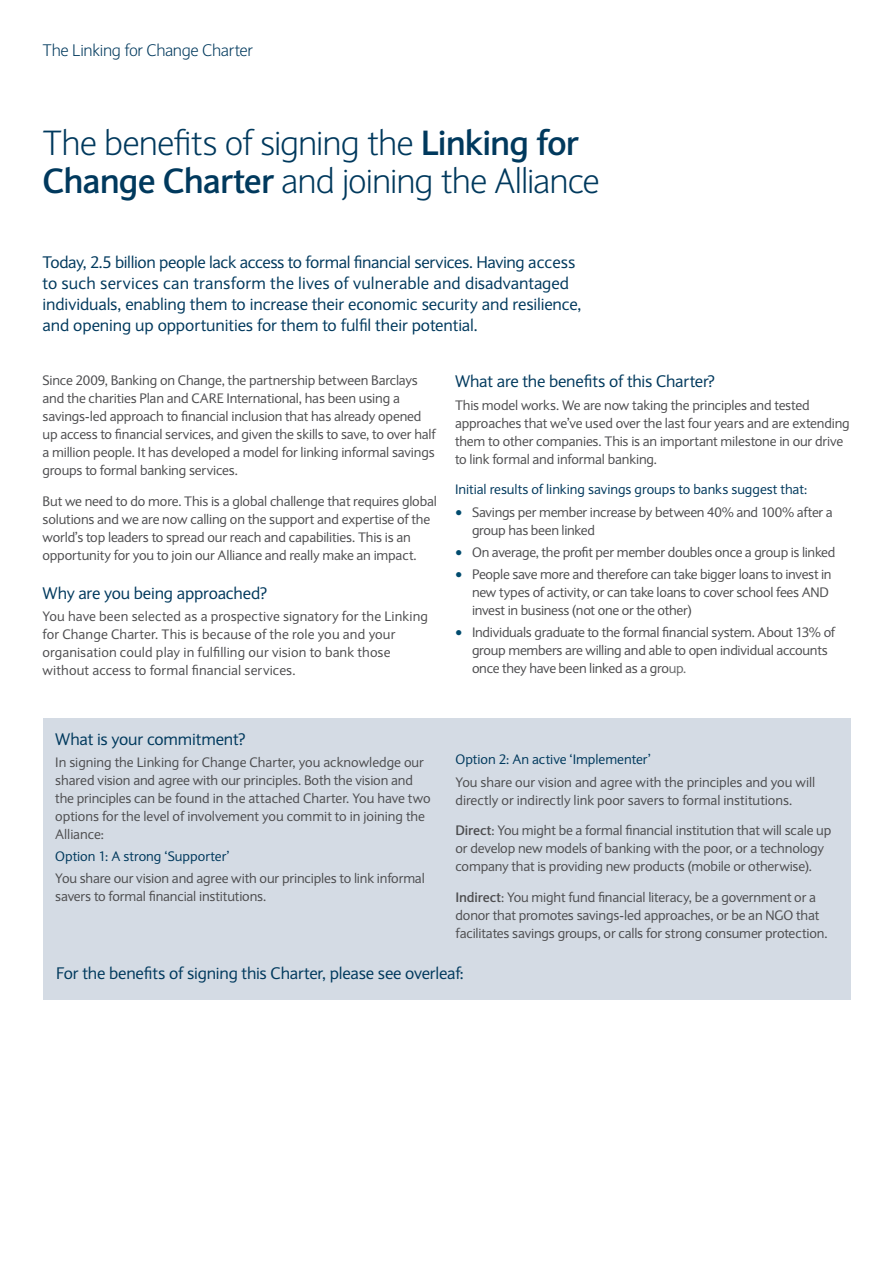
<style>
.page{position:relative;width:893px;height:1263px;background:#fff}
.page>*{position:absolute;margin:0;border:0;box-sizing:border-box;transform-origin:0 0}
.t1{font:300 34.5px/37.5px "Expert Sans";letter-spacing:-.03em;color:#00395d}
.t2{font:16.5px/21px "Expert Sans";letter-spacing:-.005em;color:#00395d}
.t3{font:300 16.5px "Expert Sans";letter-spacing:-.02em;color:#00395d}
.t4{font:13.5px/18px "Expert Sans";letter-spacing:-.01em;color:#4d4d4f}
.t5{font:13.5px/18px "Expert Sans";letter-spacing:.01em;color:#4d4d4f}
.t6{font:13.5px "Expert Sans";color:#00395d}
.s1{font-weight:700}
.s2{font-size:21px;color:#004b6e}
.s3{color:#696a6c}
</style>
<div class="page">
<div style="left:43px;top:719px;width:807px;height:281px;background:#d4dbe4"></div>
<p class="t3" style="left:43px;top:40px;width:212px">The Linking for Change Charter</p>
<h1 class="t1" style="left:43px;top:124px;width:559px">The benefits of signing the <span class="s1">Linking for<br>Change Charter</span> and joining the Alliance</h1>
<p class="t2" style="left:43px;top:252px;width:540px">Today, 2.5 billion people lack access to formal financial services. Having access to such services can transform the lives of vulnerable and disadvantaged individuals, enabling them to increase their economic security and resilience, and opening up opportunities for them to fulfil their potential.</p>
<p class="t4" style="left:43px;top:371px;width:395px">Since 2009, Banking on Change, the partnership between Barclays and the charities Plan and CARE International, has been using a savings-led approach to financial inclusion that has already opened up access to financial services, and given the skills to save, to over half a million people. It has developed a model for linking informal savings groups to formal banking services.</p>
<p class="t4" style="left:43px;top:492px;width:396px">But we need to do more. This is a global challenge that requires global solutions and we are now calling on the support and expertise of the world’s top leaders to spread our reach and capabilities. This is an opportunity for you to join our Alliance and really make an impact.</p>
<p class="t2" style="left:43px;top:582px;width:226px">Why are you being approached?</p>
<p class="t5" style="left:43px;top:607px;width:387px">You have been selected as a prospective signatory for the Linking for Change Charter. This is because of the role you and your organisation could play in fulfilling our vision to bank those without access to formal financial services.</p>
<p class="t2" style="left:455px;top:371px;width:262px">What are the benefits of this Charter?</p>
<p class="t4" style="left:455px;top:396px;width:396px">This model works. We are now taking the principles and tested approaches that we’ve used over the last four years and are extending them to other companies. This is an important milestone in our drive to link formal and informal banking.</p>
<p class="t6" style="left:455px;top:481px;width:354px">Initial results of linking savings groups to banks suggest that:</p>
<p class="t4" style="left:472px;top:503px;width:362px;text-indent:-17px"><span class="s2">•</span> Savings per member increase by between 40% and 100% after a group has been linked</p>
<p class="t4" style="left:455px;top:543px;width:382px"><span class="s2">•</span> On average, the profit per member doubles once a group is linked</p>
<p class="t4" style="left:472px;top:565px;width:361px;text-indent:-17px"><span class="s2">•</span> People save more and therefore can take bigger loans to invest in new types of activity, or can take loans to cover school fees AND invest in business (not one or the other)</p>
<p class="t4" style="left:472px;top:623px;width:365px;text-indent:-17px"><span class="s2">•</span> Individuals graduate to the formal financial system. About 13% of group members are willing and able to open individual accounts once they have been linked as a gro<span class="s3">up.</span></p>
<p class="t2" style="left:55px;top:728px;width:192px">What is your commitment?</p>
<p class="t4" style="left:55px;top:753px;width:377px">In signing the Linking for Change Charter, you acknowledge our shared vision and agree with our principles. Both the vision and the principles can be found in the attached Charter. You have two options for the level of involvement you commit to in joining the Alliance:</p>
<p class="t6" style="left:55px;top:848px;width:176px">Option 1: A strong ‘Supporter’</p>
<p class="t4" style="left:55px;top:869px;width:371px">You share our vision and agree with our principles to link informal savers to formal financial institutions.</p>
<p class="t6" style="left:455px;top:751px;width:197px">Option 2: An active ‘Implementer’</p>
<p class="t4" style="left:455px;top:773px;width:361px">You share our vision and agree with the principles and you will directly or indirectly link poor savers to formal institutions.</p>
<p class="t4" style="left:455px;top:821px;width:377px"><span class="s1">Direct</span>: You might be a formal financial institution that will scale up or develop new models of banking with the poor, or a technology company that is providing new products (mobile or otherwise).</p>
<p class="t4" style="left:455px;top:888px;width:373px"><span class="s1">Indirect</span>: You might fund financial literacy, be a government or a donor that promotes savings-led approaches, or be an NGO that facilitates savings groups, or calls for strong consumer protection.</p>
<p class="t2" style="left:56px;top:962px;width:409px">For the benefits of signing this Charter, please see overleaf:</p>
</div>
